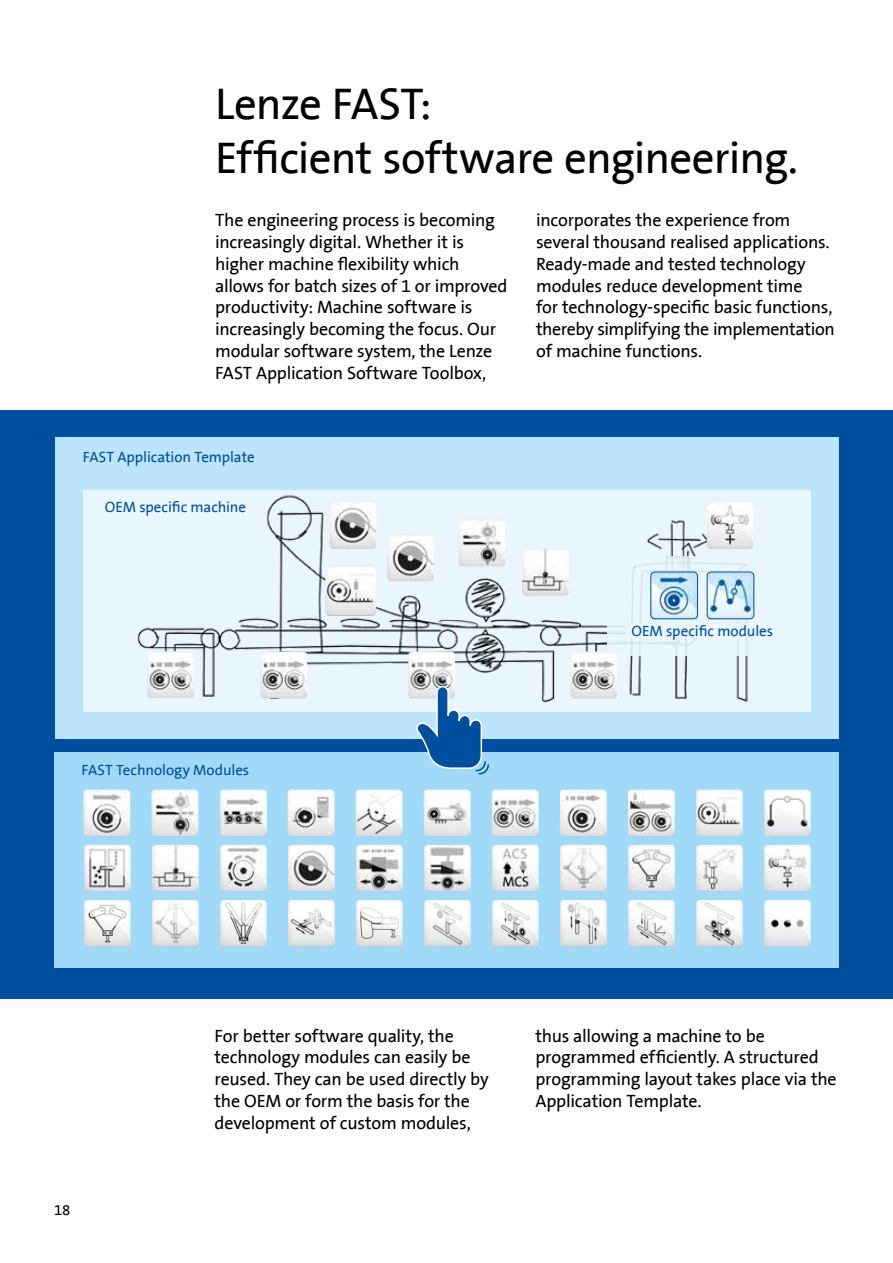
<style>
.page{position:relative;width:893px;height:1263px;background:#fff}
.page>*{position:absolute;margin:0;border:0;box-sizing:border-box;transform-origin:0 0}
.t1{font:45px/54px "The Sans B5 Plain";letter-spacing:-.02em;color:#000}
.t2{font:18px/21.8px "The Sans B5 Plain";letter-spacing:-.01em;color:#000}
.t3{font:15px "The Sans B5 Plain";letter-spacing:-.005em;color:#004e9e}
.t4{font:15px "The Sans B5 Plain";color:#000}
</style>
<div class="page">
<div style="left:0;top:410px;width:893px;height:589px;background:#004e9e"></div>
<div style="left:55px;top:438px;width:783px;height:301px;background:#bce4fa"></div>
<div style="left:54px;top:753px;width:784px;height:215px;background:#a1daf8"></div>
<img style="left:492px;top:789px;width:47px;height:47px">
<div style="left:83px;top:490px;width:728px;height:221px;background:#eaf6fe"></div>
<img style="left:137px;top:495px;width:617px;height:208px">
<img style="left:707px;top:502px;width:46px;height:46px">
<img style="left:387px;top:534px;width:47px;height:47px">
<img style="left:330px;top:502px;width:46px;height:46px">
<img style="left:522px;top:549px;width:47px;height:46px">
<img style="left:459px;top:519px;width:46px;height:47px">
<img style="left:148px;top:651px;width:46px;height:47px">
<img style="left:260px;top:651px;width:47px;height:47px">
<img style="left:408px;top:651px;width:47px;height:47px">
<img style="left:764px;top:845px;width:47px;height:46px">
<img style="left:84px;top:900px;width:47px;height:46px">
<img style="left:764px;top:900px;width:47px;height:46px">
<img style="left:560px;top:845px;width:47px;height:46px">
<img style="left:628px;top:900px;width:47px;height:46px">
<img style="left:628px;top:845px;width:47px;height:46px">
<img style="left:696px;top:900px;width:47px;height:46px">
<img style="left:152px;top:900px;width:47px;height:46px">
<img style="left:696px;top:845px;width:47px;height:46px">
<img style="left:288px;top:845px;width:47px;height:46px">
<img style="left:356px;top:900px;width:47px;height:46px">
<img style="left:356px;top:845px;width:47px;height:46px">
<img style="left:424px;top:900px;width:47px;height:46px">
<img style="left:696px;top:789px;width:47px;height:47px">
<img style="left:424px;top:845px;width:47px;height:46px">
<img style="left:492px;top:900px;width:47px;height:46px">
<img style="left:764px;top:789px;width:47px;height:47px">
<img style="left:492px;top:845px;width:47px;height:46px">
<img style="left:560px;top:900px;width:47px;height:46px">
<img style="left:84px;top:845px;width:47px;height:46px">
<img style="left:152px;top:845px;width:47px;height:46px">
<img style="left:220px;top:900px;width:47px;height:46px">
<img style="left:220px;top:845px;width:47px;height:46px">
<img style="left:288px;top:900px;width:47px;height:46px">
<img style="left:83px;top:789px;width:47px;height:47px">
<img style="left:151px;top:789px;width:47px;height:47px">
<img style="left:288px;top:789px;width:46px;height:47px">
<img style="left:356px;top:789px;width:46px;height:47px">
<img style="left:424px;top:789px;width:46px;height:47px">
<img style="left:220px;top:789px;width:47px;height:47px">
<img style="left:560px;top:789px;width:47px;height:47px">
<img style="left:628px;top:789px;width:47px;height:47px">
<svg style="left:414px;top:685px;width:76px;height:90px"></svg>
<img style="left:325px;top:565px;width:51px;height:51px">
<div style="left:607px;top:556px;width:191px;height:99px;background:#eaf6fe"></div>
<img style="left:651px;top:572px;width:47px;height:47px">
<div style="left:650px;top:572px;width:48px;height:47px;border:1px solid #004e9e;border-radius:4px"></div>
<img style="left:707px;top:572px;width:47px;height:47px">
<div style="left:707px;top:572px;width:47px;height:47px;border:1px solid #004e9e;border-radius:4px"></div>
<img style="left:571px;top:651px;width:46px;height:47px">
<h1 class="t1" style="left:215px;top:79px;width:584px">Lenze FAST:<br>Efficient software engineering.</h1>
<p class="t2" style="left:215px;top:210px;width:294px">The engineering process is becoming increasingly digital. Whether it is higher machine flexibility which allows for batch sizes of 1 or improved productivity: Machine software is increasingly becoming the focus. Our modular software system, the Lenze FAST Application Software Toolbox,</p>
<p class="t2" style="left:536px;top:210px;width:300px">incorporates the experience from several thousand realised applications.<br>Ready-made and tested technology modules reduce development time<br>for technology-specific basic functions, thereby simplifying the implementation of machine functions.</p>
<p class="t3" style="left:83px;top:449px;width:173px">FAST Application Template</p>
<p class="t3" style="left:105px;top:499px;width:143px">OEM specific machine</p>
<p class="t3" style="left:82px;top:762px;width:169px">FAST Technology Modules</p>
<p class="t3" style="left:631px;top:623px;width:143px">OEM specific modules</p>
<p class="t4" style="left:54px;top:1202px;width:18px">18</p>
<p class="t2" style="left:215px;top:1025px;width:276px">For better software quality, the technology modules can easily be reused. They can be used directly by the OEM or form the basis for the development of custom modules,</p>
<p class="t2" style="left:535px;top:1025px;width:303px">thus allowing a machine to be programmed efficiently. A structured programming layout takes place via the<br>Application Template.</p>
</div>
